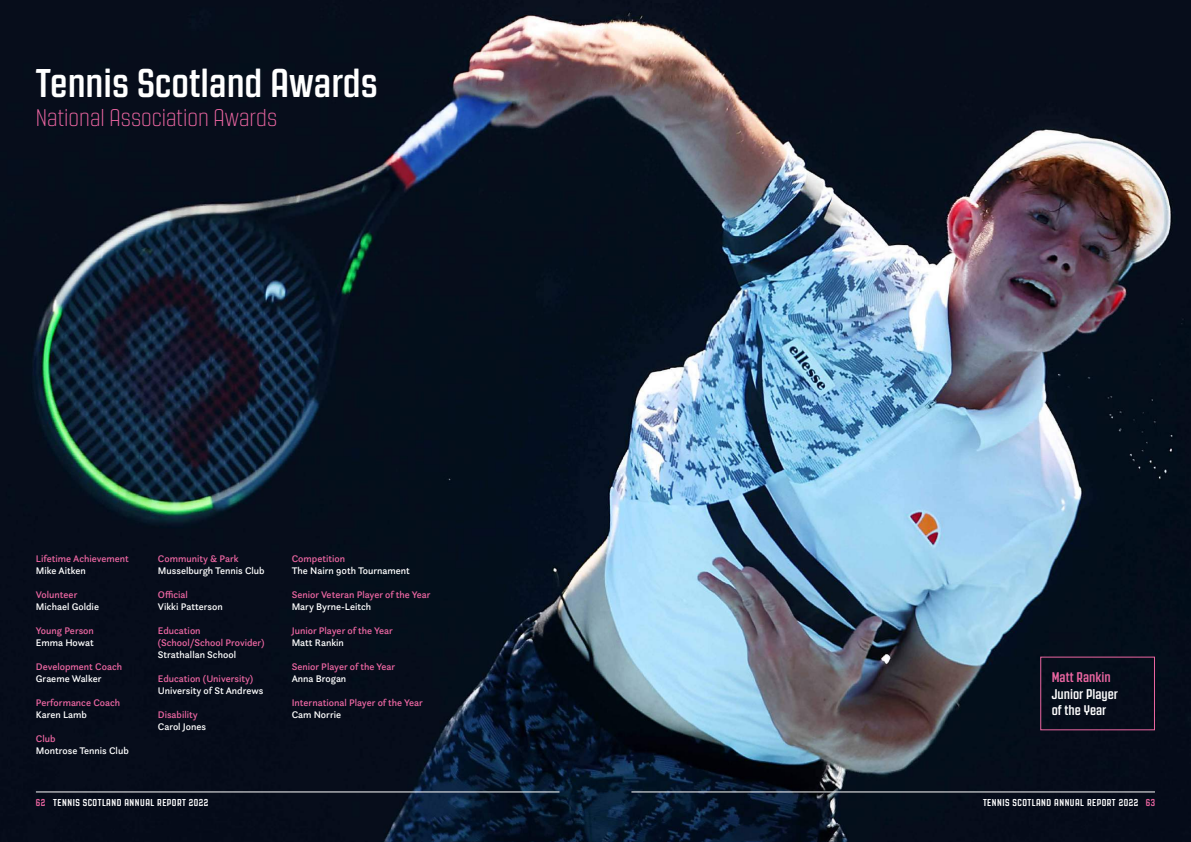
<style>
.page{position:relative;width:1191px;height:842px;background:#fff}
.page>*{position:absolute;margin:0;border:0;box-sizing:border-box;transform-origin:0 0}
.t1{font:700 40px "Revolution Gothic";color:#fff}
.t2{font:200 24px "Revolution Gothic";color:#ec66a2}
.t3{font:700 14px/16px "Revolution Gothic";color:#fff}
.t4{font:700 14px "Revolution Gothic";color:#ec66a2}
.t5{font:500 10px/12px "Questa Sans";color:#ec66a2}
.t6{font:500 10px "Questa Sans";color:#fff}
.t7{font:700 10px "Revolution Gothic";letter-spacing:.05em;color:#fff}
.s1{color:#ec66a2}
</style>
<div class="page">
<img style="left:0;top:0;width:1191px;height:842px">
<hr style="left:36px;top:792px;width:523px;height:1px;background:#fff">
<hr style="left:631px;top:792px;width:524px;height:1px;background:#fff">
<div style="left:1040px;top:657px;width:115px;height:73px;border:1px solid #ec66a2"></div>
<h1 class="t1" style="left:36px;top:62px;width:343px">Tennis Scotland Awards</h1>
<h2 class="t2" style="left:36px;top:105px;width:243px">National Association Awards</h2>
<p class="t5" style="left:36px;top:553px;width:94px">Lifetime Achievement</p>
<p class="t6" style="left:36px;top:565px;width:52px">Mike Aitken</p>
<p class="t5" style="left:36px;top:589px;width:43px">Volunteer</p>
<p class="t6" style="left:36px;top:601px;width:65px">Michael Goldie</p>
<p class="t5" style="left:36px;top:625px;width:60px">Young Person</p>
<p class="t6" style="left:36px;top:637px;width:59px">Emma Howat</p>
<p class="t5" style="left:36px;top:661px;width:88px">Development Coach</p>
<p class="t6" style="left:36px;top:673px;width:67px">Graeme Walker</p>
<p class="t5" style="left:36px;top:697px;width:86px">Performance Coach</p>
<p class="t6" style="left:36px;top:709px;width:52px">Karen Lamb</p>
<p class="t5" style="left:36px;top:733px;width:21px">Club</p>
<p class="t6" style="left:36px;top:745px;width:94px">Montrose Tennis Club</p>
<p class="t5" style="left:158px;top:553px;width:82px">Community &amp; Park</p>
<p class="t6" style="left:158px;top:565px;width:108px">Musselburgh Tennis Club</p>
<p class="t5" style="left:158px;top:589px;width:32px">Official</p>
<p class="t6" style="left:158px;top:601px;width:66px">Vikki Patterson</p>
<p class="t5" style="left:158px;top:625px;width:108px">Education (School/School Provider)</p>
<p class="t6" style="left:158px;top:649px;width:80px">Strathallan School</p>
<p class="t5" style="left:158px;top:673px;width:97px">Education (University)</p>
<p class="t6" style="left:158px;top:685px;width:107px">University of St Andrews</p>
<p class="t5" style="left:158px;top:709px;width:41px">Disability</p>
<p class="t6" style="left:158px;top:721px;width:50px">Carol Jones</p>
<p class="t5" style="left:292px;top:553px;width:55px">Competition</p>
<p class="t6" style="left:292px;top:565px;width:120px">The Nairn 90th Tournament</p>
<p class="t5" style="left:292px;top:589px;width:140px">Senior Veteran Player of the Year</p>
<p class="t6" style="left:292px;top:601px;width:81px">Mary Byrne-Leitch</p>
<p class="t5" style="left:292px;top:625px;width:103px">Junior Player of the Year</p>
<p class="t6" style="left:292px;top:637px;width:54px">Matt Rankin</p>
<p class="t5" style="left:292px;top:661px;width:105px">Senior Player of the Year</p>
<p class="t6" style="left:292px;top:673px;width:56px">Anna Brogan</p>
<p class="t5" style="left:292px;top:697px;width:133px">International Player of the Year</p>
<p class="t6" style="left:292px;top:709px;width:51px">Cam Norrie</p>
<h3 class="t4" style="left:1051px;top:670px;width:60px">Matt Rankin</h3>
<h3 class="t3" style="left:1051px;top:686px;width:68px">Junior Player of the Year</h3>
<p class="t7" style="left:36px;top:797px;width:174px"><span class="s1">62</span> TENNIS SCOTLAND ANNUAL REPORT 2022</p>
<p class="t7" style="left:983px;top:797px;width:173px">TENNIS SCOTLAND ANNUAL REPORT 2022 <span class="s1">63</span></p>
</div>
